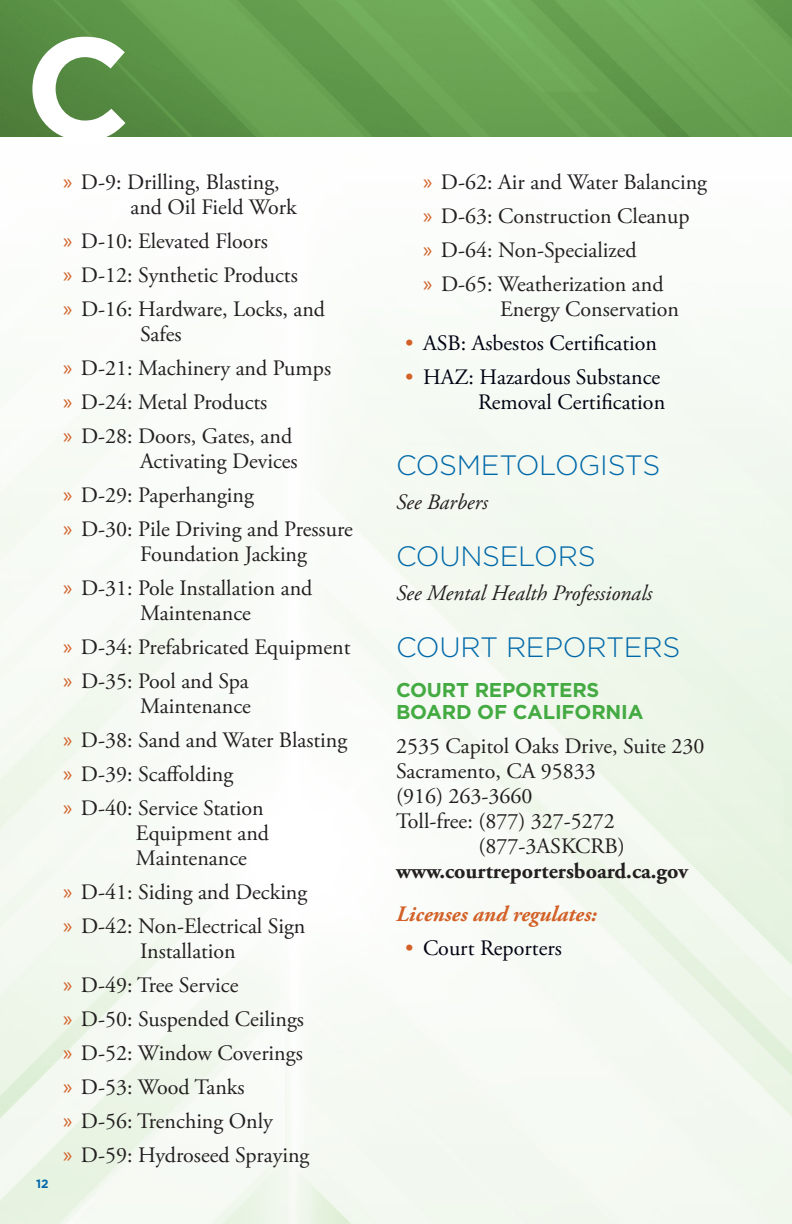
<style>
.page{position:relative;width:792px;height:1224px;background:#fff}
.page>*{position:absolute;margin:0;border:0;box-sizing:border-box;transform-origin:0 0}
.t1{font:700 144px "Gotham";color:#fff}
._1H{font:300 28px "Gotham";letter-spacing:-.01em;color:#0068a9}
.Body{font:22px/25px "Adobe Garamond Pro";color:#231f20}
.t2{font:22px/25px "Adobe Garamond Pro";color:#000111;text-align:right}
.Body-2{font:italic 22px "Adobe Garamond Pro";color:#231f20}
.Body-3{font:700 22px "Adobe Garamond Pro";color:#231f20}
.t3{font:italic 700 22px "Adobe Garamond Pro";color:#d26027}
.t4{font:700 20px/22px "Gotham";letter-spacing:-.01em;color:#44aa42}
.t5{font:700 12px "Gotham";color:#0068a9}
.s1{font-family:"Myriad Pro";color:#d26027}
.s2{color:#d26027}
</style>
<div class="page">
<img style="left:0;top:0;width:792px;height:1224px">
<p class="t1" style="left:25px;top:5px;width:108px">C</p>
<p class="Body" style="left:130px;top:170px;width:168px;text-indent:-67px"><span class="s1">»</span> D-9: Drilling, Blasting, and Oil Field Work</p>
<p class="Body" style="left:63px;top:229px;width:207px"><span class="s1">»</span> D-10: Elevated Floors</p>
<p class="Body" style="left:63px;top:263px;width:236px"><span class="s1">»</span> D-12: Synthetic Products</p>
<p class="Body" style="left:140px;top:297px;width:187px;text-indent:-77px"><span class="s1">»</span> D-16: Hardware, Locks, and<br>Safes</p>
<p class="Body" style="left:63px;top:356px;width:270px"><span class="s1">»</span> D-21: Machinery and Pumps</p>
<p class="Body" style="left:63px;top:390px;width:206px"><span class="s1">»</span> D-24: Metal Products</p>
<p class="Body" style="left:63px;top:424px;width:236px;text-align:right"><span class="s1">»</span> D-28: Doors, Gates, and<br>Activating Devices</p>
<p class="Body" style="left:63px;top:483px;width:193px"><span class="s1">»</span> D-29: Paperhanging</p>
<p class="Body" style="left:140px;top:517px;width:214px;text-indent:-77px"><span class="s1">»</span> D-30: Pile Driving and Pressure<br>Foundation Jacking</p>
<p class="Body" style="left:140px;top:576px;width:174px;text-indent:-77px"><span class="s1">»</span> D-31: Pole Installation and<br>Maintenance</p>
<p class="Body" style="left:63px;top:635px;width:289px"><span class="s1">»</span> D-34: Prefabricated Equipment</p>
<p class="Body" style="left:63px;top:669px;width:189px;text-align:right"><span class="s1">»</span> D-35: Pool and Spa<br>Maintenance</p>
<p class="Body" style="left:63px;top:728px;width:286px"><span class="s1">»</span> D-38: Sand and Water Blasting</p>
<p class="Body" style="left:63px;top:762px;width:172px"><span class="s1">»</span> D-39: Scaffolding</p>
<p class="Body" style="left:136px;top:796px;width:135px;text-indent:-73px"><span class="s1">»</span> D-40: Service Station<br>Equipment and<br>Maintenance</p>
<p class="Body" style="left:63px;top:880px;width:246px"><span class="s1">»</span> D-41: Siding and Decking</p>
<p class="Body" style="left:63px;top:914px;width:244px;text-align:center"><span class="s1">»</span> D-42: Non-Electrical Sign<br>Installation</p>
<p class="Body" style="left:63px;top:973px;width:177px"><span class="s1">»</span> D-49: Tree Service</p>
<p class="Body" style="left:63px;top:1007px;width:243px"><span class="s1">»</span> D-50: Suspended Ceilings</p>
<p class="Body" style="left:63px;top:1041px;width:241px"><span class="s1">»</span> D-52: Window Coverings</p>
<p class="Body" style="left:63px;top:1075px;width:183px"><span class="s1">»</span> D-53: Wood Tanks</p>
<p class="Body" style="left:63px;top:1109px;width:211px"><span class="s1">»</span> D-56: Trenching Only</p>
<p class="Body" style="left:63px;top:1143px;width:248px"><span class="s1">»</span> D-59: Hydroseed Spraying</p>
<p class="t5" style="left:36px;top:1177px;width:14px">12</p>
<p class="Body" style="left:423px;top:170px;width:286px"><span class="s1">»</span> D-62: Air and Water Balancing</p>
<p class="Body" style="left:423px;top:204px;width:268px"><span class="s1">»</span> D-63: Construction Cleanup</p>
<p class="Body" style="left:423px;top:238px;width:215px"><span class="s1">»</span> D-64: Non-Specialized</p>
<p class="Body" style="left:500px;top:272px;width:181px;text-indent:-77px"><span class="s1">»</span> D-65: Weatherization and<br>Energy Conservation</p>
<p class="t2" style="left:405px;top:331px;width:254px"><span class="s2">•</span> ASB: Asbestos Certification</p>
<p class="t2" style="left:405px;top:365px;width:262px"><span class="s2">•</span> HAZ: Hazardous Substance<br>Removal Certification</p>
<p class="_1H" style="left:396px;top:450px;width:266px">COSMETOLOGISTS</p>
<p class="Body-2" style="left:396px;top:489px;width:93px">See Barbers</p>
<p class="_1H" style="left:396px;top:541px;width:201px">COUNSELORS</p>
<p class="Body-2" style="left:396px;top:580px;width:258px">See Mental Health Professionals</p>
<p class="_1H" style="left:396px;top:632px;width:286px">COURT REPORTERS</p>
<h2 class="t4" style="left:396px;top:678px;width:249px">COURT REPORTERS<br>BOARD OF CALIFORNIA</h2>
<p class="Body" style="left:396px;top:734px;width:310px">2535 Capitol Oaks Drive, Suite 230</p>
<p class="Body" style="left:396px;top:759px;width:201px">Sacramento, CA 95833</p>
<p class="Body" style="left:396px;top:784px;width:138px">(916) 263-3660</p>
<p class="Body" style="left:396px;top:809px;width:220px">Toll-free: (877) 327-5272</p>
<p class="Body" style="left:478px;top:834px;width:148px">(877-3ASKCRB)</p>
<p class="Body-3" style="left:396px;top:858px;width:294px">www.courtreportersboard.ca.gov</p>
<h3 class="t3" style="left:396px;top:901px;width:202px">Licenses and regulates:</h3>
<p class="t2" style="left:405px;top:936px;width:158px"><span class="s2">•</span> Court Reporters</p>
</div>
